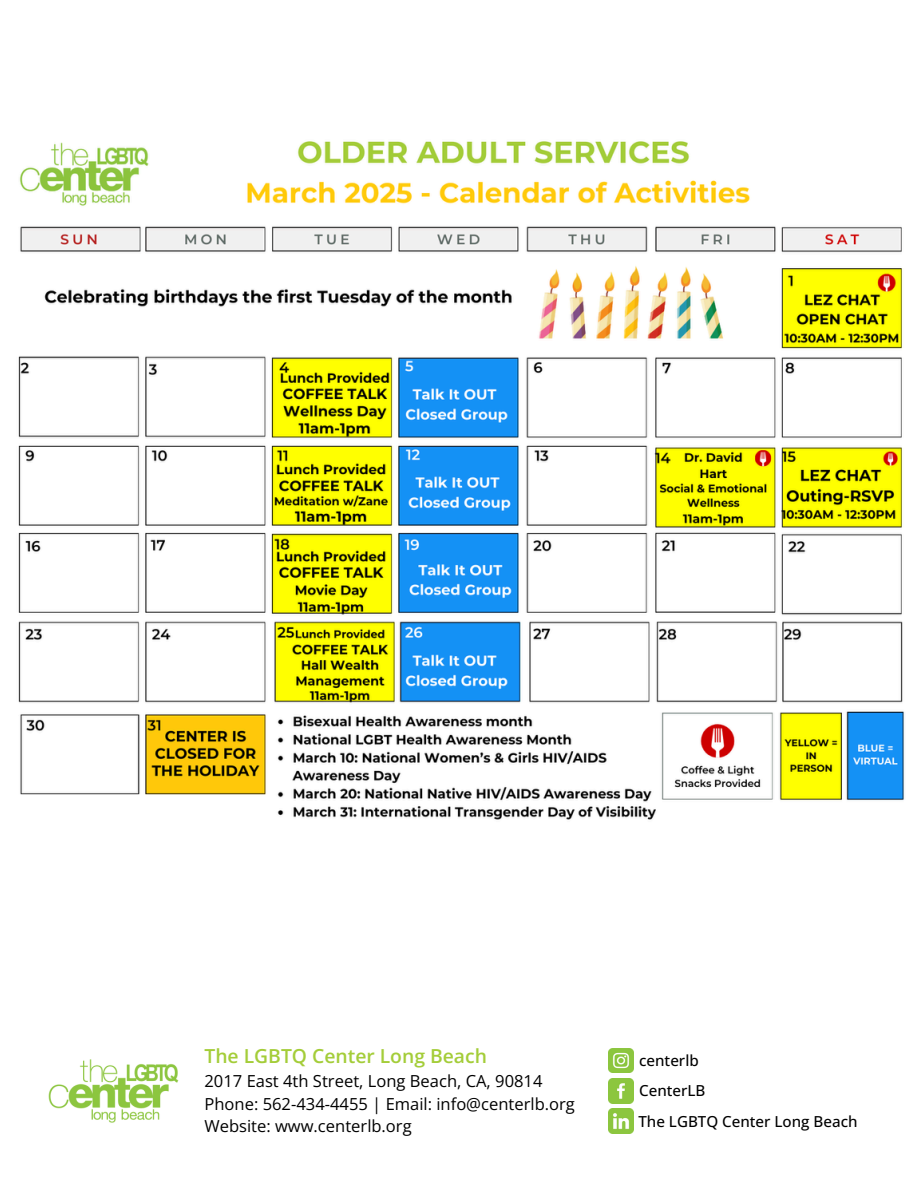
<style>
.page{position:relative;width:918px;height:1188px;background:#fff}
.page>*{position:absolute;margin:0;border:0;box-sizing:border-box;transform-origin:0 0}
.t1{font:600 19.35px "Open Sans";color:#a4cd39}
.t2{font:16.5px "Open Sans";color:#000}
.t3{font:500 15.15px "Open Sans";color:#000}
</style>
<div class="page">
<img style="left:608px;top:1079px;width:25px;height:24px">
<img style="left:608px;top:1048px;width:25px;height:25px">
<img style="left:608px;top:1109px;width:25px;height:25px">
<img style="left:48px;top:1059px;width:131px;height:64px">
<img style="left:18px;top:141px;width:887px;height:679px">
<p class="t1" style="left:204px;top:1042px;width:284px">The LGBTQ Center Long Beach</p>
<p class="t2" style="left:204px;top:1070px;width:340px">2017 East 4th Street, Long Beach, CA, 90814</p>
<p class="t2" style="left:204px;top:1092px;width:372px">Phone: 562-434-4455 | Email: info@centerlb.org</p>
<p class="t2" style="left:204px;top:1115px;width:209px">Website: www.centerlb.org</p>
<p class="t3" style="left:639px;top:1050px;width:61px">centerlb</p>
<p class="t3" style="left:639px;top:1080px;width:68px">CenterLB</p>
<p class="t3" style="left:638px;top:1110px;width:221px">The LGBTQ Center Long Beach</p>
</div>
